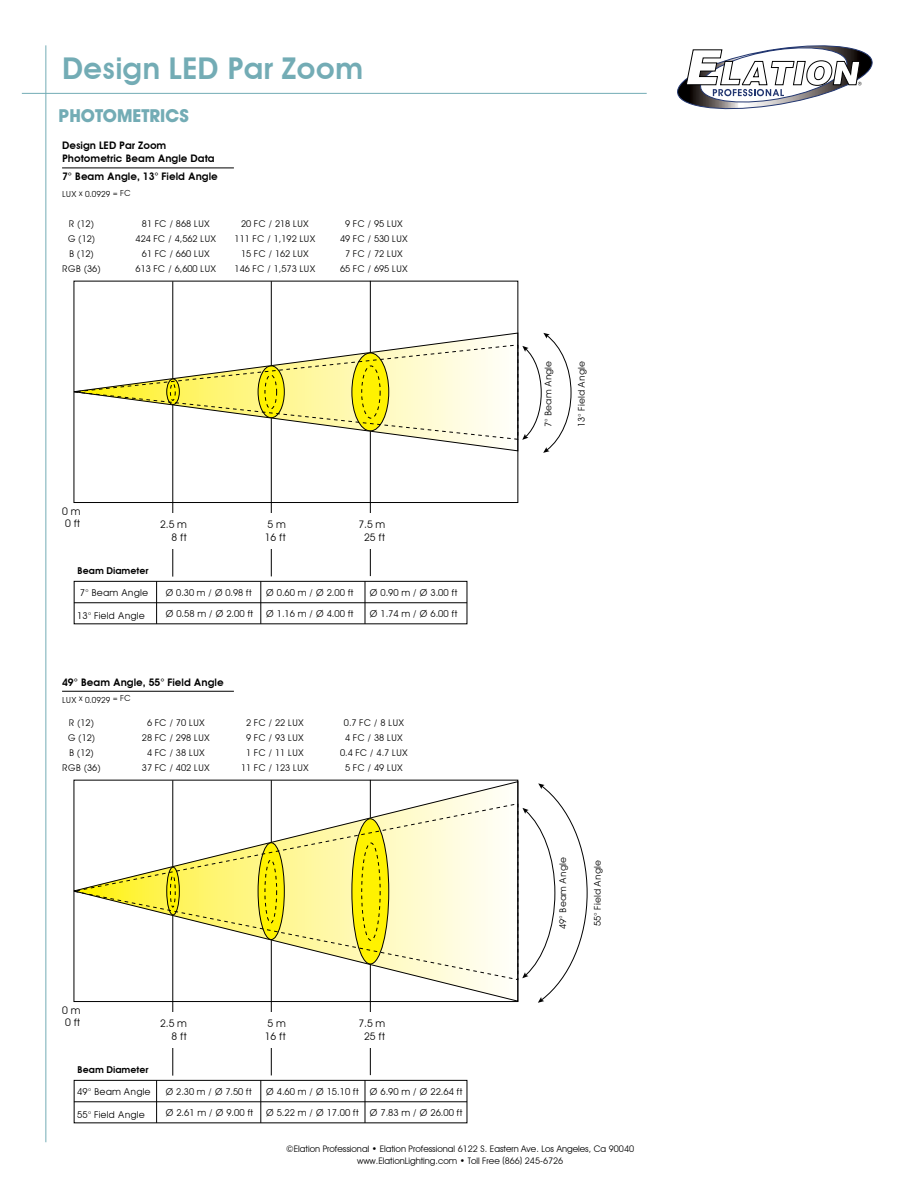
<style>
.page{position:relative;width:918px;height:1188px;background:#fff}
.page>*{position:absolute;margin:0;border:0;box-sizing:border-box;transform-origin:0 0}
.t1{font:600 30px "Avant Garde";color:#73acb5}
.t2{font:700 18px "Avant Garde IT Cby BT";color:#73acb5}
.t3{font:600 10.35px/12.5px "Avant Garde";color:#000}
.t4{font:10.35px/12.5px "Avant Garde";color:#000}
.t5{font:9.45px "Avant Garde";color:#000}
.t6{font:600 9.45px "Avant Garde";color:#000}
.t7{font:9.3px/15px "Avant Garde";color:#000;text-align:center}
.t8{font:9px/12px "Avant Garde IT Cby BT";color:#000;text-align:center}
.t9{font:8.25px "Avant Garde";color:#000}
</style>
<div class="page">
<hr style="left:45px;top:45px;width:1px;height:1097px;background:#73acb5">
<hr style="left:22px;top:93px;width:625px;height:1px;background:#73acb5">
<svg style="left:677px;top:45px;width:196px;height:65px"></svg>
<hr style="left:62px;top:691px;width:172px;height:1px;background:#000">
<hr style="left:172px;top:780px;width:1px;height:296px;background:#000">
<hr style="left:271px;top:780px;width:1px;height:295px;background:#000">
<hr style="left:370px;top:780px;width:1px;height:295px;background:#000">
<div style="left:136px;top:1012px;width:273px;height:35px;background:#fff"></div>
<svg style="left:172px;top:782px;width:344px;height:218px"></svg>
<svg style="left:75px;top:803px;width:441px;height:177px"></svg>
<div style="left:73px;top:780px;width:445px;height:222px;border:1px solid #000"></div>
<svg style="left:522px;top:783px;width:66px;height:220px"></svg>
<hr style="left:74px;top:1101px;width:393px;height:1px;background:#000">
<hr style="left:156px;top:1080px;width:1px;height:43px;background:#000">
<hr style="left:260px;top:1080px;width:1px;height:43px;background:#000">
<hr style="left:365px;top:1080px;width:1px;height:43px;background:#000">
<div style="left:74px;top:1080px;width:393px;height:43px;border:1px solid #000"></div>
<hr style="left:62px;top:168px;width:172px;height:1px;background:#000">
<hr style="left:172px;top:281px;width:1px;height:296px;background:#000">
<hr style="left:271px;top:281px;width:1px;height:295px;background:#000">
<hr style="left:370px;top:281px;width:1px;height:295px;background:#000">
<div style="left:136px;top:513px;width:272px;height:35px;background:#fff"></div>
<div style="left:73px;top:281px;width:445px;height:222px;border:1px solid #000"></div>
<svg style="left:73px;top:333px;width:499px;height:120px"></svg>
<hr style="left:74px;top:602px;width:393px;height:1px;background:#000">
<hr style="left:156px;top:581px;width:1px;height:43px;background:#000">
<hr style="left:260px;top:581px;width:1px;height:43px;background:#000">
<hr style="left:365px;top:581px;width:1px;height:43px;background:#000">
<div style="left:74px;top:581px;width:393px;height:43px;border:1px solid #000"></div>
<h1 class="t1" style="left:62px;top:51px;width:303px">Design LED Par Zoom</h1>
<h2 class="t2" style="left:58px;top:104px;width:132px">PHOTOMETRICS</h2>
<p class="t3" style="left:62px;top:139px;width:154px">Design LED Par Zoom<br>Photometric Beam Angle Data</p>
<p class="t3" style="left:62px;top:170px;width:157px">7° Beam Angle, 13° Field Angle</p>
<p class="t9" style="left:62px;top:189px;width:70px">LUX x 0.0929 = FC</p>
<p class="t7" style="left:62px;top:216px;width:40px">R (12)<br>G (12)<br>B (12)<br>RGB (36)</p>
<p class="t7" style="left:136px;top:216px;width:82px">81 FC / 868 LUX<br>424 FC / 4,562 LUX<br>61 FC / 660 LUX<br>613 FC / 6,600 LUX</p>
<p class="t7" style="left:235px;top:216px;width:82px">20 FC / 218 LUX<br>111 FC / 1,192 LUX<br>15 FC / 162 LUX<br>146 FC / 1,573 LUX</p>
<p class="t7" style="left:340px;top:216px;width:69px">9 FC / 95 LUX<br>49 FC / 530 LUX<br>7 FC / 72 LUX<br>65 FC / 695 LUX</p>
<p class="t4" style="left:62px;top:505px;width:20px">0 m<br>0 ft</p>
<p class="t6" style="left:77px;top:565px;width:73px">Beam Diameter</p>
<p class="t5" style="left:80px;top:587px;width:70px">7° Beam Angle</p>
<p class="t5" style="left:77px;top:609px;width:69px">13° Field Angle</p>
<p class="t4" style="left:160px;top:518px;width:29px;text-align:right">2.5 m<br>8 ft</p>
<p class="t4" style="left:358px;top:518px;width:29px;text-align:center">7.5 m<br>25 ft</p>
<p class="t4" style="left:265px;top:518px;width:23px">5 m<br>16 ft</p>
<p class="t7" style="left:166px;top:585px;width:88px">Ø 0.30 m / Ø 0.98 ft</p>
<p class="t5" style="left:166px;top:608px;width:89px">Ø 0.58 m / Ø 2.00 ft</p>
<p class="t5" style="left:266px;top:587px;width:89px">Ø 0.60 m / Ø 2.00 ft</p>
<p class="t5" style="left:370px;top:587px;width:89px">Ø 0.90 m / Ø 3.00 ft</p>
<p class="t5" style="left:266px;top:608px;width:89px">Ø 1.16 m / Ø 4.00 ft</p>
<p class="t5" style="left:370px;top:608px;width:89px">Ø 1.74 m / Ø 6.00 ft</p>
<p class="t3" style="left:62px;top:676px;width:163px">49° Beam Angle, 55° Field Angle</p>
<p class="t9" style="left:62px;top:695px;width:70px">LUX x 0.0929 = FC</p>
<p class="t7" style="left:62px;top:715px;width:40px">R (12)<br>G (12)<br>B (12)<br>RGB (36)</p>
<p class="t7" style="left:142px;top:715px;width:69px">6 FC / 70 LUX<br>28 FC / 298 LUX<br>4 FC / 38 LUX<br>37 FC / 402 LUX</p>
<p class="t7" style="left:241px;top:715px;width:69px">2 FC / 22 LUX<br>9 FC / 93 LUX<br>1 FC / 11 LUX<br>11 FC / 123 LUX</p>
<p class="t7" style="left:340px;top:715px;width:69px">0.7 FC / 8 LUX<br>4 FC / 38 LUX<br>0.4 FC / 4.7 LUX<br>5 FC / 49 LUX</p>
<p class="t4" style="left:62px;top:1004px;width:20px">0 m<br>0 ft</p>
<p class="t4" style="left:160px;top:1017px;width:29px;text-align:right">2.5 m<br>8 ft</p>
<p class="t4" style="left:358px;top:1017px;width:29px;text-align:center">7.5 m<br>25 ft</p>
<p class="t4" style="left:265px;top:1017px;width:23px">5 m<br>16 ft</p>
<p class="t6" style="left:77px;top:1064px;width:73px">Beam Diameter</p>
<p class="t5" style="left:77px;top:1086px;width:75px">49° Beam Angle</p>
<p class="t5" style="left:77px;top:1109px;width:69px">55° Field Angle</p>
<p class="t7" style="left:166px;top:1084px;width:88px">Ø 2.30 m / Ø 7.50 ft</p>
<p class="t5" style="left:166px;top:1107px;width:89px">Ø 2.61 m / Ø 9.00 ft</p>
<p class="t5" style="left:266px;top:1086px;width:198px">Ø 4.60 m / Ø 15.10 ft Ø 6.90 m / Ø 22.64 ft</p>
<p class="t5" style="left:266px;top:1107px;width:198px">Ø 5.22 m / Ø 17.00 ft Ø 7.83 m / Ø 26.00 ft</p>
<p class="t7" style="left:541px;top:427px;width:68px;rotate:-90deg">7° Beam Angle</p>
<p class="t7" style="left:574px;top:427px;width:68px;rotate:-90deg">13° Field Angle</p>
<p class="t7" style="left:555px;top:929px;width:73px;rotate:-90deg">49° Beam Angle</p>
<p class="t7" style="left:590px;top:926px;width:68px;rotate:-90deg">55° Field Angle</p>
<p class="t8" style="left:286px;top:1143px;width:349px">©Elation Professional • Elation Professional 6122 S. Eastern Ave. Los Angeles, Ca 90040 www.ElationLighting.com • Toll Free (866) 245-6726</p>
</div>
